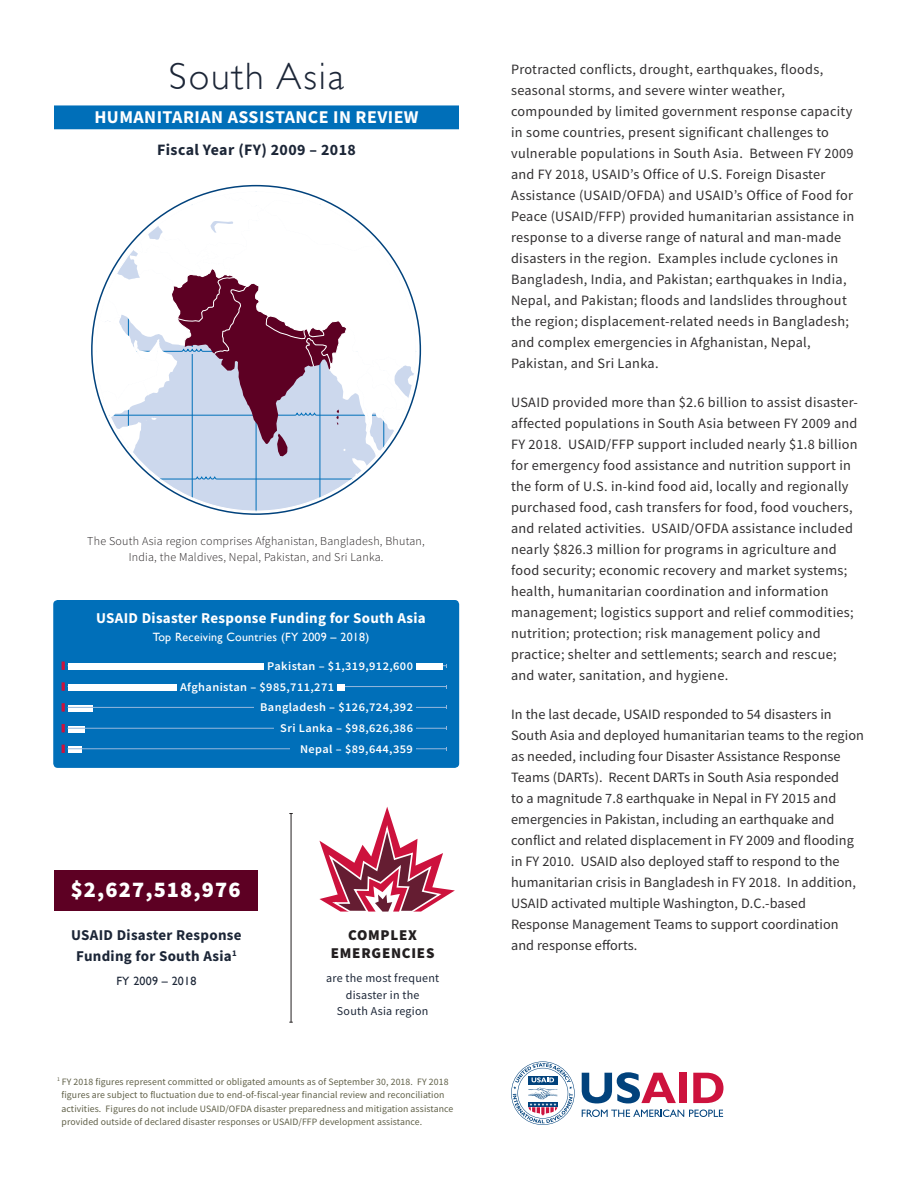
<style>
.page{position:relative;width:918px;height:1188px;background:#fff}
.page>*{position:absolute;margin:0;border:0;box-sizing:border-box;transform-origin:0 0}
.Region_Name{font:300 38.1px "Gill Sans";letter-spacing:.05em;color:#1c2637}
.t1{font:900 22.5px "Source Sans Pro";letter-spacing:.05em;color:#fff}
.t2{font:700 18px "Source Sans Pro";letter-spacing:.025em;color:#fff}
.t3{font:700 15.9px "Source Sans Pro";letter-spacing:.025em;color:#1c2637}
.t4{font:700 15px/21px "Source Sans Pro";letter-spacing:.02em;color:#1c2637;text-align:center}
.t5{font:700 15px "Source Sans Pro";letter-spacing:.02em;color:#fff}
.t6{font:900 15px/18px "Source Sans Pro";letter-spacing:.05em;color:#231f20;text-align:center}
.Body{font:14.25px/21px "Source Sans Pro";letter-spacing:.02em;color:#312f30}
.t7{font:300 12px/16.5px "Source Sans Pro";letter-spacing:.02em;color:#231f20;text-align:center}
.t8{font:12px/16.5px "Source Sans Pro";letter-spacing:.02em;color:#1c2637;text-align:center}
.t9{font:12px "Gill Sans";letter-spacing:.02em;color:#fff}
.t10{font:12px "Gill Sans";letter-spacing:.02em;color:#1c2637}
.t11{font:600 11.85px "Source Sans Pro";letter-spacing:.035em;color:#fff;scale:1.04 1}
.t12{font:9.75px/13.5px "Source Sans Pro";letter-spacing:.01em;color:#606048}
</style>
<div class="page">
<div style="left:53px;top:600px;width:406px;height:168px;background:#006fb9;border-radius:4px"></div>
<div style="left:54px;top:105px;width:405px;height:24px;background:#006fb9"></div>
<svg style="left:582px;top:1110px;width:141px;height:7px"></svg>
<svg style="left:582px;top:1072px;width:94px;height:31px"></svg>
<div style="left:679px;top:1073px;width:8px;height:30px;background:#cd123d"></div>
<svg style="left:693px;top:1073px;width:30px;height:30px"></svg>
<svg style="left:511px;top:1061px;width:64px;height:64px"></svg>
<svg style="left:96px;top:192px;width:320px;height:319px"></svg>
<svg style="left:62px;top:745px;width:3px;height:8px"></svg>
<svg style="left:62px;top:724px;width:3px;height:8px"></svg>
<svg style="left:62px;top:703px;width:3px;height:9px"></svg>
<svg style="left:62px;top:682px;width:3px;height:9px"></svg>
<svg style="left:62px;top:662px;width:3px;height:8px"></svg>
<div style="left:68px;top:705px;width:25px;height:7px;background:#fff"></div>
<svg style="left:68px;top:726px;width:17px;height:6px"></svg>
<svg style="left:68px;top:747px;width:14px;height:6px"></svg>
<hr style="left:68px;top:665px;width:378px;height:1px;background:#96b8dd">
<hr style="left:68px;top:686px;width:378px;height:1px;background:#96b8dd">
<hr style="left:68px;top:707px;width:378px;height:1px;background:#96b8dd">
<hr style="left:68px;top:728px;width:378px;height:1px;background:#96b8dd">
<hr style="left:68px;top:748px;width:378px;height:1px;background:#96b8dd">
<div style="left:68px;top:663px;width:375px;height:7px;background:#fff"></div>
<div style="left:68px;top:684px;width:277px;height:7px;background:#fff"></div>
<div style="left:264px;top:661px;width:152px;height:10px;background:#006fb9"></div>
<div style="left:177px;top:682px;width:160px;height:10px;background:#006fb9"></div>
<div style="left:255px;top:703px;width:161px;height:9px;background:#006fb9"></div>
<div style="left:275px;top:724px;width:141px;height:9px;background:#006fb9"></div>
<div style="left:290px;top:744px;width:126px;height:9px;background:#006fb9"></div>
<div style="left:54px;top:871px;width:203px;height:40px;background:#5d0023"></div>
<hr style="left:291px;top:814px;width:1px;height:208px;background:#231f20">
<svg style="left:319px;top:807px;width:136px;height:105px"></svg>
<p class="Region_Name" style="left:169px;top:47px;width:177px">South Asia</p>
<p class="t2" style="left:94px;top:105px;width:326px">HUMANITARIAN ASSISTANCE IN REVIEW</p>
<p class="t3" style="left:157px;top:139px;width:200px">Fiscal Year (FY) 2009 – 2018</p>
<p class="t7" style="left:87px;top:533px;width:339px">The South Asia region comprises Afghanistan, Bangladesh, Bhutan,<br>India, the Maldives, Nepal, Pakistan, and Sri Lanka.</p>
<p class="t5" style="left:96px;top:608px;width:331px">USAID Disaster Response Funding for South Asia</p>
<p class="t9" style="left:153px;top:630px;width:218px">Top Receiving Countries (FY 2009 – 2018)</p>
<p class="t11" style="left:267px;top:658px;width:142px">Pakistan – $1,319,912,600</p>
<p class="t11" style="left:180px;top:679px;width:150px">Afghanistan – $985,711,271</p>
<p class="t11" style="left:260px;top:700px;width:149px">Bangladesh – $126,724,392</p>
<p class="t11" style="left:280px;top:721px;width:129px">Sri Lanka – $98,626,386</p>
<p class="t11" style="left:300px;top:741px;width:110px">Nepal – $89,644,359</p>
<p class="t1" style="left:71px;top:874px;width:171px">$2,627,518,976</p>
<p class="t4" style="left:71px;top:924px;width:172px">USAID Disaster Response<br>Funding for South Asia<sup>1</sup></p>
<p class="t10" style="left:116px;top:974px;width:82px">FY 2009 – 2018</p>
<p class="t6" style="left:331px;top:926px;width:105px">COMPLEX<br>EMERGENCIES</p>
<p class="t8" style="left:326px;top:970px;width:115px">are the most frequent disaster in the<br>South Asia region</p>
<p class="t12" style="left:62px;top:1074px;width:393px;text-indent:-5px"><sup>1</sup> FY 2018 figures represent committed or obligated amounts as of September 30, 2018. FY 2018 figures are subject to fluctuation due to end-of-fiscal-year financial review and reconciliation activities. Figures do not include USAID/OFDA disaster preparedness and mitigation assistance provided outside of declared disaster responses or USAID/FFP development assistance.</p>
<p class="Body" style="left:511px;top:58px;width:345px">Protracted conflicts, drought, earthquakes, floods, seasonal storms, and severe winter weather, compounded by limited government response capacity in some countries, present significant challenges to vulnerable populations in South Asia. Between FY 2009 and FY 2018, USAID’s Office of U.S. Foreign Disaster Assistance (USAID/OFDA) and USAID’s Office of Food for Peace (USAID/FFP) provided humanitarian assistance in response to a diverse range of natural and man-made disasters in the region. Examples include cyclones in Bangladesh, India, and Pakistan; earthquakes in India, Nepal, and Pakistan; floods and landslides throughout the region; displacement-related needs in Bangladesh; and complex emergencies in Afghanistan, Nepal, Pakistan, and Sri Lanka.</p>
<p class="Body" style="left:511px;top:391px;width:348px">USAID provided more than $2.6 billion to assist disaster&shy;affected populations in South Asia between FY 2009 and FY 2018. USAID/FFP support included nearly $1.8 billion for emergency food assistance and nutrition support in the form of U.S. in-kind food aid, locally and regionally purchased food, cash transfers for food, food vouchers, and related activities. USAID/OFDA assistance included nearly $826.3 million for programs in agriculture and food security; economic recovery and market systems; health, humanitarian coordination and information management; logistics support and relief commodities; nutrition; protection; risk management policy and practice; shelter and settlements; search and rescue; and water, sanitation, and hygiene.</p>
<p class="Body" style="left:511px;top:703px;width:354px">In the last decade, USAID responded to 54 disasters in South Asia and deployed humanitarian teams to the region as needed, including four Disaster Assistance Response Teams (DARTs). Recent DARTs in South Asia responded<br>to a magnitude 7.8 earthquake in Nepal in FY 2015 and emergencies in Pakistan, including an earthquake and conflict and related displacement in FY 2009 and flooding in FY 2010. USAID also deployed staff to respond to the humanitarian crisis in Bangladesh in FY 2018. In addition, USAID activated multiple Washington, D.C.-based Response Management Teams to support coordination and response efforts.</p>
</div>
